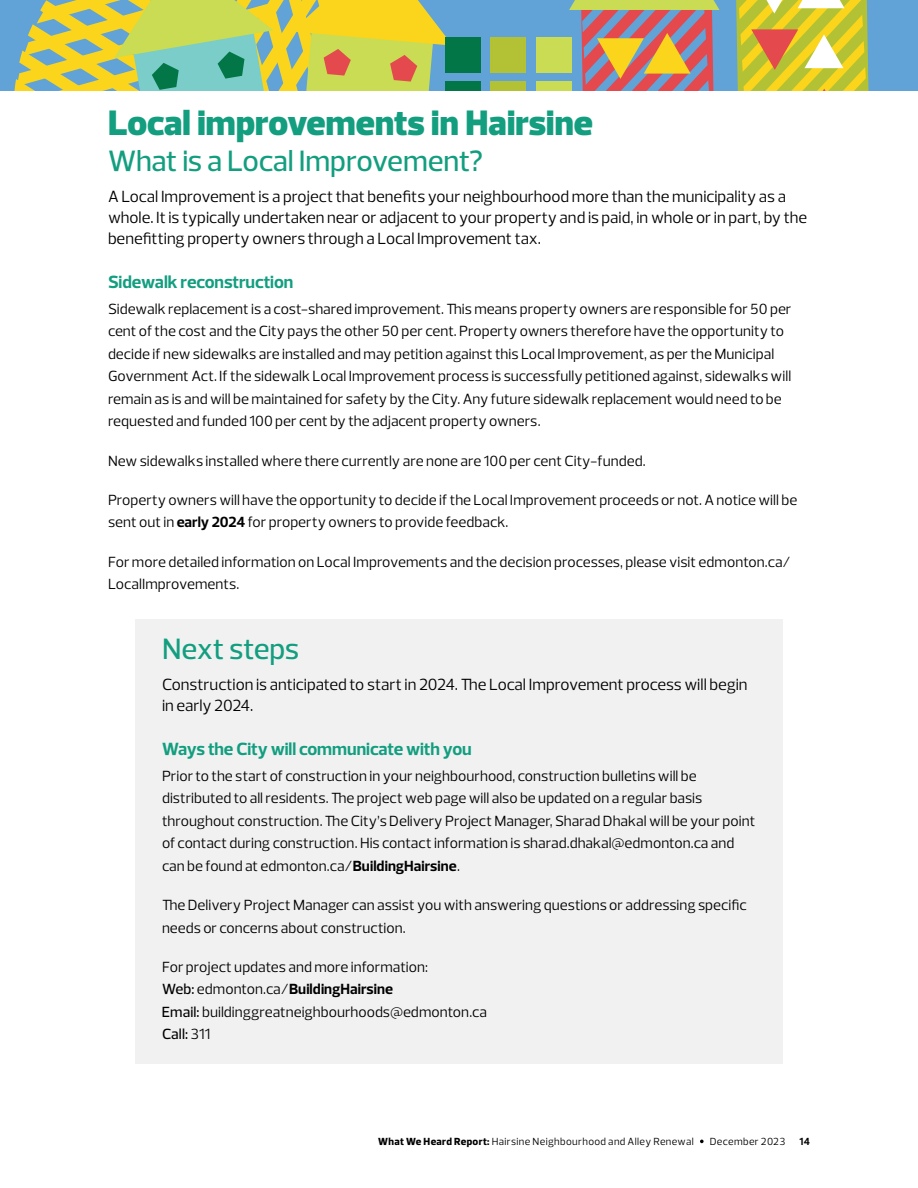
<style>
.page{position:relative;width:918px;height:1188px;background:#fff}
.page>*{position:absolute;margin:0;border:0;box-sizing:border-box;transform-origin:0 0}
.t1{font:900 36px "Prelo";letter-spacing:.005em;color:#129e7f}
.t2{font:500 30px "Prelo";letter-spacing:-.01em;color:#129e7f}
.t3{font:700 18px "Prelo";letter-spacing:-.005em;color:#129e7f}
.t4{font:16.5px/21px "Prelo";letter-spacing:-.005em;color:#000}
.t5{font:15px/22.5px "Prelo";color:#000}
.t6{font:10.5px "Prelo";letter-spacing:.035em;color:#000}
.t7{font:700 10.5px "Prelo";color:#000}
.s1{font-weight:700}
.s2{font-weight:500}
.s3{font-weight:800}
</style>
<div class="page">
<div style="left:135px;top:620px;width:648px;height:444px;background:#f1f1f2"></div>
<div style="left:453px;top:0;width:116px;height:91px;background:#61a2d7"></div>
<svg style="left:569px;top:0;width:349px;height:91px;background:#b0a576"></svg>
<svg style="left:0;top:0;width:453px;height:91px;background:#b6c569"></svg>
<div style="left:445px;top:37px;width:35px;height:35px;background:#037647"></div>
<div style="left:490px;top:37px;width:36px;height:35px;background:#b3c235"></div>
<div style="left:536px;top:37px;width:35px;height:35px;background:#c9dc53"></div>
<div style="left:445px;top:82px;width:35px;height:9px;background:#037647"></div>
<div style="left:490px;top:82px;width:36px;height:9px;background:#b3c235"></div>
<div style="left:536px;top:82px;width:35px;height:9px;background:#c9dc53"></div>
<svg style="left:700px;top:1140px;width:4px;height:3px"></svg>
<h1 class="t1" style="left:108px;top:101px;width:486px">Local improvements in Hairsine</h1>
<h2 class="t2" style="left:108px;top:143px;width:377px">What is a Local Improvement?</h2>
<p class="t4" style="left:108px;top:186px;width:701px">A Local Improvement is a project that benefits your neighbourhood more than the municipality as a whole. It is typically undertaken near or adjacent to your property and is paid, in whole or in part, by the benefitting property owners through a Local Improvement tax.</p>
<p class="t3" style="left:108px;top:271px;width:187px">Sidewalk reconstruction</p>
<p class="t5" style="left:108px;top:298px;width:685px">Sidewalk replacement is a cost-shared improvement. This means property owners are responsible for 50 per cent of the cost and the City pays the other 50 per cent. Property owners therefore have the opportunity to decide if new sidewalks are installed and may petition against this Local Improvement, as per the Municipal Government Act. If the sidewalk Local Improvement process is successfully petitioned against, sidewalks will remain as is and will be maintained for safety by the City. Any future sidewalk replacement would need to be requested and funded 100 per cent by the adjacent property owners.</p>
<p class="t5" style="left:108px;top:450px;width:539px">New sidewalks installed where there currently are none are 100 per cent City-funded.</p>
<p class="t5" style="left:108px;top:489px;width:691px">Property owners will have the opportunity to decide if the Local Improvement proceeds or not. A notice will be sent out in <span class="s1">early 2024</span> for property owners to provide feedback.</p>
<p class="t5" style="left:108px;top:550px;width:684px">For more detailed information on Local Improvements and the decision processes, please visit edmonton.ca/<br>LocalImprovements.</p>
<h2 class="t2" style="left:162px;top:630px;width:139px">Next steps</h2>
<p class="t4" style="left:162px;top:674px;width:587px">Construction is anticipated to start in 2024. The Local Improvement process will begin in early 2024.</p>
<p class="t3" style="left:162px;top:738px;width:311px">Ways the City will communicate with you</p>
<p class="t5" style="left:162px;top:765px;width:595px">Prior to the start of construction in your neighbourhood, construction bulletins will be distributed to all residents. The project web page will also be updated on a regular basis throughout construction. The City’s Delivery Project Manager, Sharad Dhakal will be your point of contact during construction. His contact information is sharad.dhakal@edmonton.ca and can be found at edmonton.ca/<span class="s1">BuildingHairsine</span>.</p>
<p class="t5" style="left:162px;top:894px;width:586px">The Delivery Project Manager can assist you with answering questions or addressing specific needs or concerns about construction.</p>
<p class="t5" style="left:162px;top:956px;width:326px">For project updates and more information:<br><span class="s2">Web:</span> edmonton.ca/<span class="s1">BuildingHairsine<br></span><span class="s2">Email:</span> buildinggreatneighbourhoods@edmonton.ca <span class="s2">Call:</span> 311</p>
<p class="t6" style="left:378px;top:1135px;width:317px"><span class="s3">What We Heard Report:</span> Hairsine Neighbourhood and Alley Renewal</p>
<p class="t6" style="left:710px;top:1135px;width:77px">December 2023</p>
<p class="t7" style="left:800px;top:1135px;width:12px">14</p>
</div>
